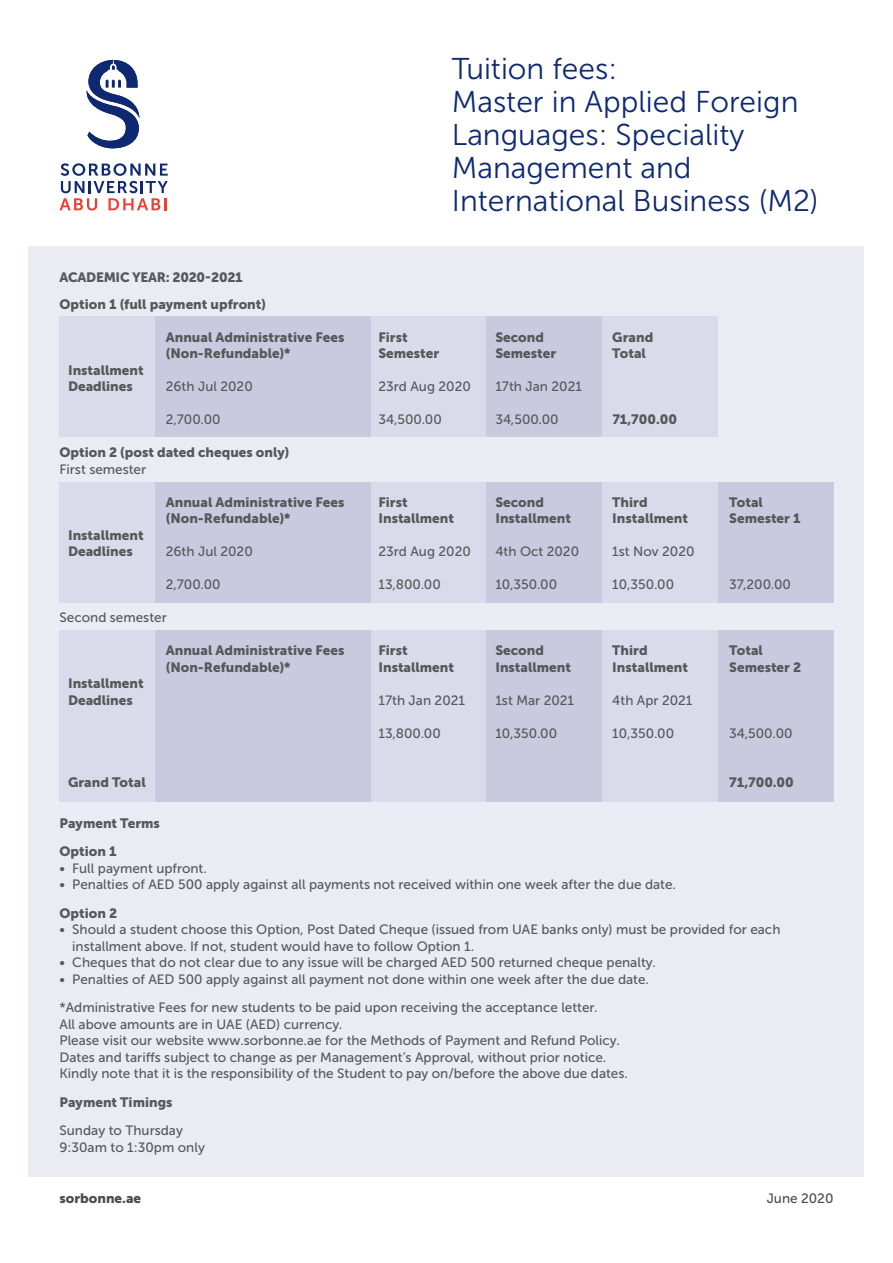
<style>
.page{position:relative;width:893px;height:1263px;background:#fff}
.page>*{position:absolute;margin:0;border:0;box-sizing:border-box;transform-origin:0 0}
.t1{font:30px "Museo Sans 300";color:#0e2971}
.t2{font:13.5px/16.5px "Museo Sans 500";color:#57585a}
.t3{font:13.5px "Museo Sans 900";color:#57585a}
.t4{font:13.5px "Museo Sans 900";letter-spacing:-.02em;color:#57585a}
.t5{font:13.5px "Museo Sans 900";color:#4b4c4d}
.t6{font:13.5px "Museo Sans 500";color:#4b4c4d}
</style>
<div class="page">
<div style="left:29px;top:247px;width:835px;height:930px;background:#eaebf3"></div>
<div style="left:60px;top:317px;width:96px;height:120px;background:#d9dbea"></div>
<div style="left:60px;top:482px;width:96px;height:120px;background:#d9dbea"></div>
<div style="left:60px;top:630px;width:96px;height:171px;background:#d9dbea"></div>
<div style="left:371px;top:317px;width:115px;height:120px;background:#d9dbea"></div>
<div style="left:371px;top:482px;width:115px;height:120px;background:#d9dbea"></div>
<div style="left:371px;top:630px;width:115px;height:171px;background:#d9dbea"></div>
<div style="left:602px;top:317px;width:116px;height:120px;background:#d9dbea"></div>
<div style="left:602px;top:482px;width:116px;height:120px;background:#d9dbea"></div>
<div style="left:602px;top:630px;width:116px;height:171px;background:#d9dbea"></div>
<div style="left:486px;top:317px;width:116px;height:120px;background:#c9cadf"></div>
<div style="left:486px;top:482px;width:116px;height:120px;background:#c9cadf"></div>
<div style="left:486px;top:630px;width:116px;height:171px;background:#c9cadf"></div>
<div style="left:718px;top:482px;width:115px;height:120px;background:#c9cadf"></div>
<div style="left:718px;top:630px;width:115px;height:171px;background:#c9cadf"></div>
<div style="left:156px;top:317px;width:215px;height:120px;background:#c9cadf"></div>
<div style="left:156px;top:482px;width:215px;height:120px;background:#c9cadf"></div>
<div style="left:156px;top:630px;width:215px;height:171px;background:#c9cadf"></div>
<svg style="left:86px;top:60px;width:54px;height:88px"></svg>
<svg style="left:60px;top:163px;width:108px;height:48px"></svg>
<p class="t1" style="left:452px;top:52px;width:167px">Tuition fees:</p>
<p class="t1" style="left:452px;top:85px;width:348px">Master in Applied Foreign</p>
<p class="t1" style="left:452px;top:118px;width:294px">Languages: Speciality</p>
<p class="t1" style="left:452px;top:151px;width:241px">Management and</p>
<p class="t1" style="left:452px;top:184px;width:368px">International Business (M2)</p>
<p class="t4" style="left:60px;top:270px;width:185px">ACADEMIC YEAR: 2020-2021</p>
<p class="t3" style="left:60px;top:296px;width:208px">Option 1 (full payment upfront)</p>
<p class="t3" style="left:166px;top:329px;width:180px">Annual Administrative Fees</p>
<p class="t3" style="left:378px;top:329px;width:31px">First</p>
<p class="t3" style="left:495px;top:329px;width:50px">Second</p>
<p class="t3" style="left:612px;top:329px;width:42px">Grand</p>
<p class="t3" style="left:166px;top:346px;width:126px">(Non-Refundable)*</p>
<p class="t3" style="left:378px;top:346px;width:62px">Semester</p>
<p class="t3" style="left:495px;top:346px;width:62px">Semester</p>
<p class="t3" style="left:612px;top:346px;width:35px">Total</p>
<p class="t3" style="left:68px;top:362px;width:77px">Installment</p>
<p class="t3" style="left:68px;top:379px;width:66px">Deadlines</p>
<p class="t2" style="left:166px;top:378px;width:88px">26th Jul 2020</p>
<p class="t2" style="left:378px;top:378px;width:94px">23rd Aug 2020</p>
<p class="t2" style="left:495px;top:378px;width:88px">17th Jan 2021</p>
<p class="t2" style="left:166px;top:411px;width:56px">2,700.00</p>
<p class="t2" style="left:378px;top:411px;width:65px">34,500.00</p>
<p class="t2" style="left:495px;top:411px;width:65px">34,500.00</p>
<p class="t3" style="left:612px;top:412px;width:66px">71,700.00</p>
<p class="t3" style="left:60px;top:445px;width:231px">Option 2 (post dated cheques only)</p>
<p class="t2" style="left:60px;top:461px;width:88px">First semester</p>
<p class="t3" style="left:166px;top:494px;width:180px">Annual Administrative Fees</p>
<p class="t3" style="left:378px;top:494px;width:31px">First</p>
<p class="t3" style="left:495px;top:494px;width:50px">Second</p>
<p class="t3" style="left:612px;top:494px;width:37px">Third</p>
<p class="t3" style="left:729px;top:494px;width:35px">Total</p>
<p class="t3" style="left:166px;top:511px;width:126px">(Non-Refundable)*</p>
<p class="t3" style="left:378px;top:511px;width:77px">Installment</p>
<p class="t3" style="left:495px;top:511px;width:77px">Installment</p>
<p class="t3" style="left:612px;top:511px;width:77px">Installment</p>
<p class="t3" style="left:729px;top:511px;width:73px">Semester 1</p>
<p class="t3" style="left:68px;top:527px;width:77px">Installment</p>
<p class="t3" style="left:68px;top:544px;width:66px">Deadlines</p>
<p class="t2" style="left:166px;top:543px;width:88px">26th Jul 2020</p>
<p class="t2" style="left:378px;top:543px;width:94px">23rd Aug 2020</p>
<p class="t2" style="left:495px;top:543px;width:85px">4th Oct 2020</p>
<p class="t2" style="left:612px;top:543px;width:84px">1st Nov 2020</p>
<p class="t2" style="left:166px;top:576px;width:56px">2,700.00</p>
<p class="t2" style="left:378px;top:576px;width:64px">13,800.00</p>
<p class="t2" style="left:495px;top:576px;width:63px">10,350.00</p>
<p class="t2" style="left:612px;top:576px;width:63px">10,350.00</p>
<p class="t2" style="left:729px;top:576px;width:63px">37,200.00</p>
<p class="t2" style="left:60px;top:609px;width:109px">Second semester</p>
<p class="t3" style="left:166px;top:643px;width:180px">Annual Administrative Fees</p>
<p class="t3" style="left:378px;top:643px;width:31px">First</p>
<p class="t3" style="left:495px;top:643px;width:50px">Second</p>
<p class="t3" style="left:612px;top:643px;width:37px">Third</p>
<p class="t3" style="left:729px;top:643px;width:35px">Total</p>
<p class="t3" style="left:166px;top:659px;width:126px">(Non-Refundable)*</p>
<p class="t3" style="left:378px;top:659px;width:77px">Installment</p>
<p class="t3" style="left:495px;top:659px;width:77px">Installment</p>
<p class="t3" style="left:612px;top:659px;width:77px">Installment</p>
<p class="t3" style="left:729px;top:659px;width:73px">Semester 2</p>
<p class="t3" style="left:68px;top:676px;width:77px">Installment</p>
<p class="t3" style="left:68px;top:692px;width:66px">Deadlines</p>
<p class="t2" style="left:378px;top:692px;width:88px">17th Jan 2021</p>
<p class="t2" style="left:495px;top:692px;width:80px">1st Mar 2021</p>
<p class="t2" style="left:612px;top:692px;width:82px">4th Apr 2021</p>
<p class="t2" style="left:378px;top:725px;width:64px">13,800.00</p>
<p class="t2" style="left:495px;top:725px;width:63px">10,350.00</p>
<p class="t2" style="left:612px;top:725px;width:63px">10,350.00</p>
<p class="t2" style="left:729px;top:725px;width:65px">34,500.00</p>
<p class="t3" style="left:68px;top:775px;width:79px">Grand Total</p>
<p class="t3" style="left:729px;top:775px;width:66px">71,700.00</p>
<p class="t3" style="left:60px;top:815px;width:102px">Payment Terms</p>
<p class="t3" style="left:60px;top:844px;width:59px">Option 1</p>
<p class="t2" style="left:60px;top:860px;width:149px">• Full payment upfront.</p>
<p class="t2" style="left:60px;top:876px;width:618px">• Penalties of AED 500 apply against all payments not received within one week after the due date.</p>
<p class="t3" style="left:60px;top:905px;width:59px">Option 2</p>
<p class="t2" style="left:72px;top:921px;width:710px;text-indent:-13px">• Should a student choose this Option, Post Dated Cheque (issued from UAE banks only) must be provided for each installment above. If not, student would have to follow Option 1.</p>
<p class="t2" style="left:60px;top:954px;width:598px">• Cheques that do not clear due to any issue will be charged AED 500 returned cheque penalty.</p>
<p class="t2" style="left:60px;top:971px;width:591px">• Penalties of AED 500 apply against all payment not done within one week after the due date.</p>
<p class="t2" style="left:60px;top:999px;width:540px">*Administrative Fees for new students to be paid upon receiving the acceptance letter.</p>
<p class="t2" style="left:60px;top:1016px;width:284px">All above amounts are in UAE (AED) currency.</p>
<p class="t2" style="left:60px;top:1032px;width:562px">Please visit our website www.sorbonne.ae for the Methods of Payment and Refund Policy.</p>
<p class="t2" style="left:60px;top:1049px;width:548px">Dates and tariffs subject to change as per Management’s Approval, without prior notice.</p>
<p class="t2" style="left:60px;top:1065px;width:570px">Kindly note that it is the responsibility of the Student to pay on/before the above due dates.</p>
<p class="t3" style="left:60px;top:1094px;width:115px">Payment Timings</p>
<p class="t2" style="left:60px;top:1122px;width:125px">Sunday to Thursday</p>
<p class="t2" style="left:60px;top:1139px;width:147px">9:30am to 1:30pm only</p>
<p class="t5" style="left:60px;top:1191px;width:83px">sorbonne.ae</p>
<p class="t6" style="left:767px;top:1191px;width:68px">June 2020</p>
</div>
